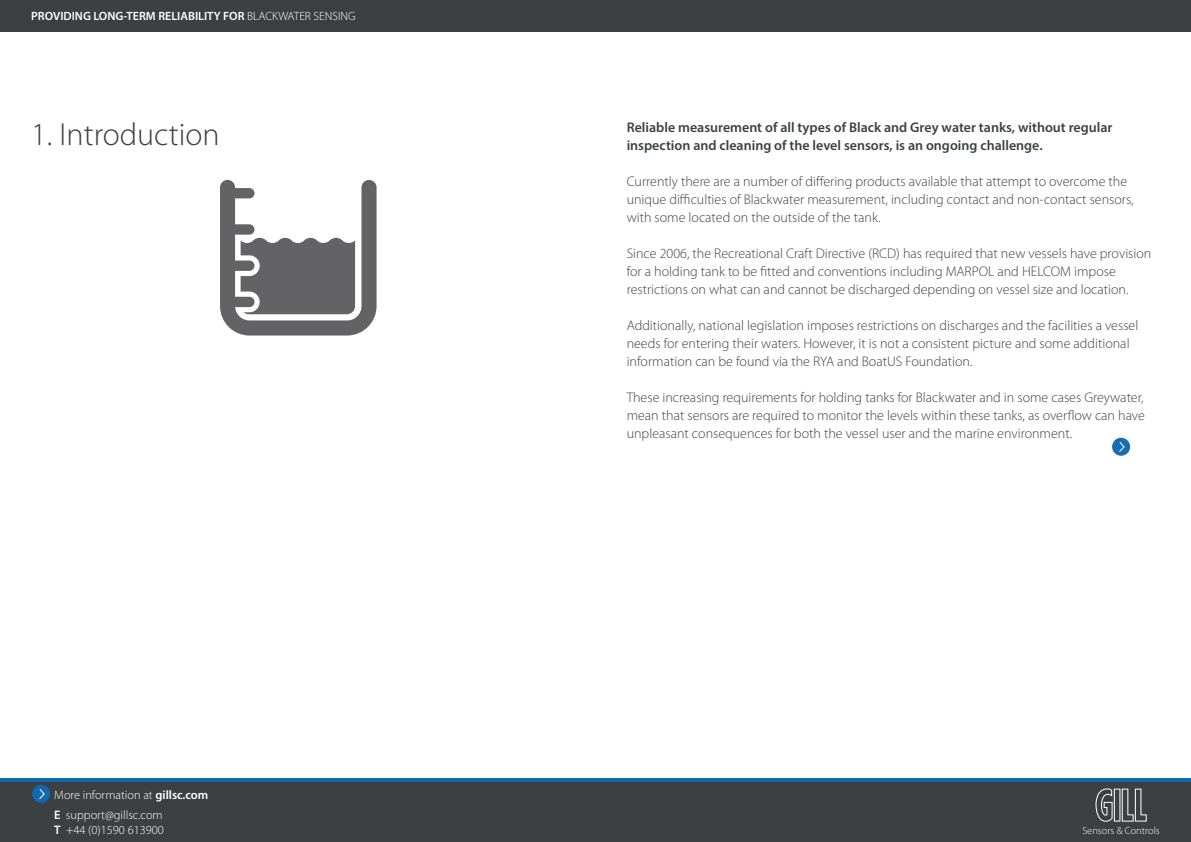
<style>
.page{position:relative;width:1191px;height:842px;background:#fff}
.page>*{position:absolute;margin:0;border:0;box-sizing:border-box;transform-origin:0 0}
.Main_Body{font:300 32px "Myriad Pro";color:#3d4044}
.t1{font:300 14px "Myriad Pro";color:#3d4044}
.t2{font:600 14px "Myriad Pro";color:#3d4044}
.t3{font:300 12.4px/20.9px "Myriad Pro";color:#fff}
.t4{font:600 12px "Myriad Pro";color:#fff}
.t5{font:300 10.4px "Myriad Pro";color:#fff}
.s1{font-weight:300}
.s2{font-weight:600}
</style>
<div class="page">
<div style="left:0;top:0;width:1191px;height:31px;background:#3c4043"></div>
<div style="left:0;top:780px;width:1191px;height:62px;background:#3c4043"></div>
<div style="left:32px;top:785px;width:18px;height:18px;background:#116ab0;border-radius:50%"></div>
<svg style="left:39px;top:789px;width:6px;height:10px"></svg>
<svg style="left:1095px;top:788px;width:51px;height:34px"></svg>
<hr style="left:0;top:778px;width:1191px;height:3px;background:#116ab0">
<div style="left:1112px;top:438px;width:18px;height:18px;background:#196bb4;border-radius:50%"></div>
<svg style="left:1119px;top:442px;width:6px;height:10px"></svg>
<svg style="left:220px;top:180px;width:156px;height:155px"></svg>
<p class="t4" style="left:31px;top:8px;width:326px">PROVIDING LONG-TERM RELIABILITY FOR <span class="s1">BLACKWATER SENSING</span></p>
<p class="Main_Body" style="left:31px;top:115px;width:190px">1. Introduction</p>
<p class="t2" style="left:626px;top:118px;width:487px">Reliable measurement of all types of Black and Grey water tanks, without regular</p>
<p class="t2" style="left:626px;top:136px;width:417px">inspection and cleaning of the level sensors, is an ongoing challenge.</p>
<p class="t1" style="left:626px;top:173px;width:502px">Currently there are a number of differing products available that attempt to overcome the</p>
<p class="t1" style="left:626px;top:191px;width:508px">unique difficulties of Blackwater measurement, including contact and non-contact sensors,</p>
<p class="t1" style="left:626px;top:209px;width:255px">with some located on the outside of the tank.</p>
<p class="t1" style="left:626px;top:245px;width:526px">Since 2006, the Recreational Craft Directive (RCD) has required that new vessels have provision</p>
<p class="t1" style="left:626px;top:263px;width:490px">for a holding tank to be fitted and conventions including MARPOL and HELCOM impose</p>
<p class="t1" style="left:626px;top:281px;width:503px">restrictions on what can and cannot be discharged depending on vessel size and location.</p>
<p class="t1" style="left:626px;top:317px;width:513px">Additionally, national legislation imposes restrictions on discharges and the facilities a vessel</p>
<p class="t1" style="left:626px;top:335px;width:504px">needs for entering their waters. However, it is not a consistent picture and some additional</p>
<p class="t1" style="left:626px;top:353px;width:347px">information can be found via the RYA and BoatUS Foundation.</p>
<p class="t1" style="left:626px;top:389px;width:518px">These increasing requirements for holding tanks for Blackwater and in some cases Greywater,</p>
<p class="t1" style="left:626px;top:407px;width:520px">mean that sensors are required to monitor the levels within these tanks, as overflow can have</p>
<p class="t1" style="left:626px;top:425px;width:447px">unpleasant consequences for both the vessel user and the marine environment.</p>
<p class="t3" style="left:54px;top:784px;width:156px">More information at <span class="s2">gillsc.com<br>E</span> support@gillsc.com</p>
<p class="t3" style="left:54px;top:819px;width:111px"><span class="s2">T</span> +44 (0)1590 613900</p>
<p class="t5" style="left:1082px;top:824px;width:79px">Sensors &amp; Controls</p>
</div>
